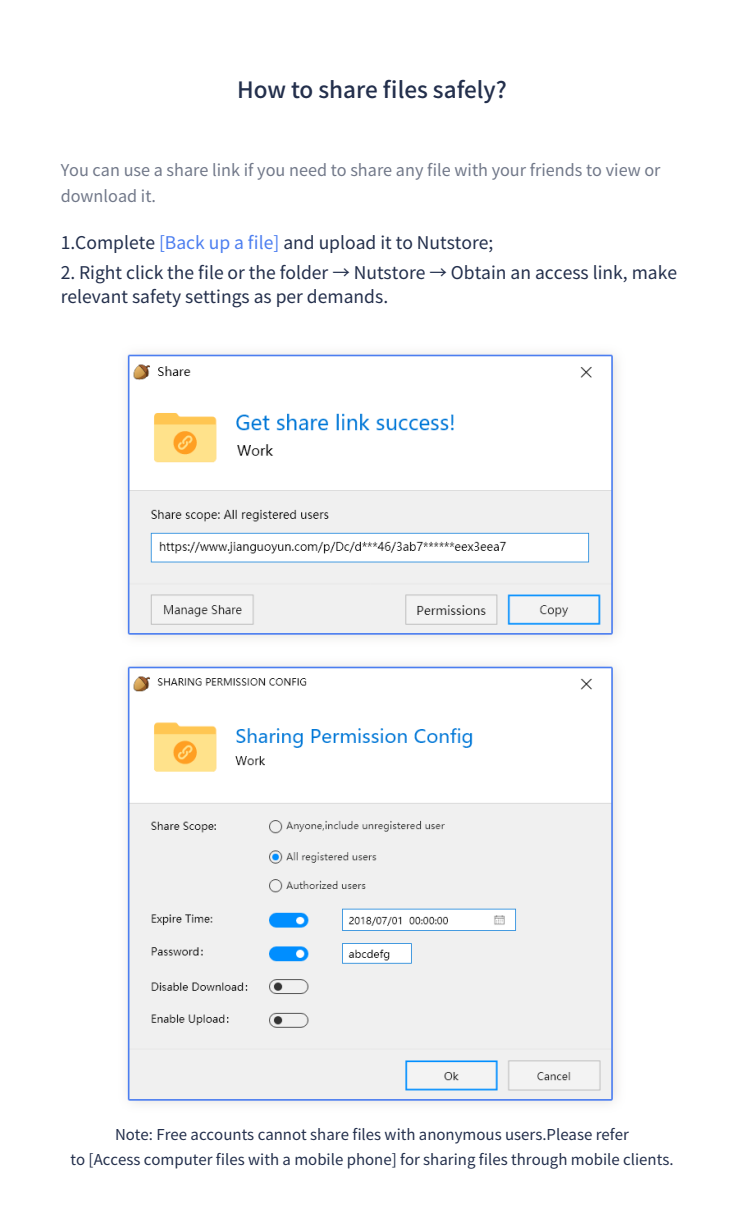
<style>
.page{position:relative;width:744px;height:1224px;background:#fff}
.page>*{position:absolute;margin:0;border:0;box-sizing:border-box;transform-origin:0 0}
.t1{font:500 22.5px "Source Han Sans CN";color:#232f4c}
.t2{font:17.5px/24.2px "Source Han Sans CN";color:#232f4c}
.t3{font:16.25px/26.6px "Source Han Sans CN";color:#717889}
.t4{font:15px/25px "Source Han Sans CN";color:#232f4c;text-align:center}
.s1{color:#4c7ef0}
</style>
<div class="page">
<img style="left:127px;top:353px;width:490px;height:285px">
<img style="left:127px;top:665px;width:490px;height:439px">
<p class="t1" style="left:237px;top:77px;width:271px">How to share files safely?</p>
<p class="t3" style="left:61px;top:157px;width:601px">You can use a share link if you need to share any file with your friends to view or download it.</p>
<p class="t2" style="left:61px;top:231px;width:434px">1.Complete <span class="s1">[Back up a file]</span> and upload it to Nutstore;</p>
<p class="t2" style="left:61px;top:261px;width:618px">2. Right click the file or the folder → Nutstore → Obtain an access link, make relevant safety settings as per demands.</p>
<p class="t4" style="left:70px;top:1121px;width:604px">Note: Free accounts cannot share files with anonymous users.Please refer<br>to [Access computer files with a mobile phone] for sharing files through mobile clients.</p>
</div>
